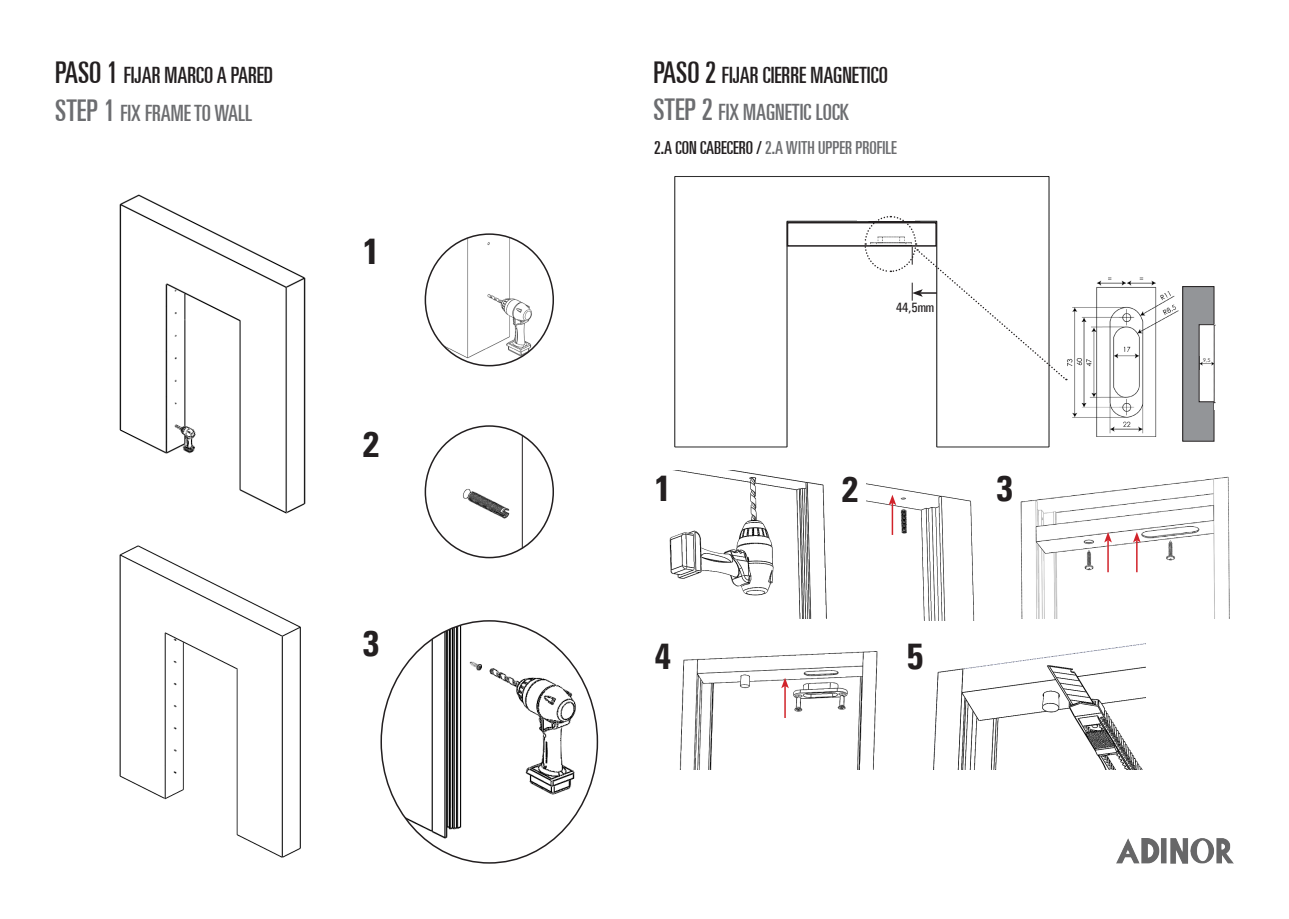
<style>
.page{position:relative;width:1289px;height:919px;background:#fff}
.page>*{position:absolute;margin:0;border:0;box-sizing:border-box;transform-origin:0 0}
.t1{font:700 condensed 36px "Univers LT";color:#231f20}
.t2{font:ultra-condensed 22.5px "Univers LT";color:#231f20}
.t3{font:ultra-condensed 22.5px "Univers LT";color:#6c6d70}
.t4{font:ultra-condensed 18px "Univers LT";color:#6c6d70}
.t5{font:500 condensed 13.5px "Univers";color:#231f20}
.t6{font:5.25px "Century Gothic";color:#231f20}
.s1{font-size:30px}
.s2{color:#231f20}
</style>
<div class="page">
<img style="left:1020px;top:476px;width:210px;height:142px">
<img style="left:679px;top:651px;width:199px;height:118px">
<svg style="left:795px;top:695px;width:3px;height:7px"></svg>
<img style="left:933px;top:643px;width:212px;height:126px">
<img style="left:669px;top:470px;width:158px;height:148px">
<img style="left:867px;top:483px;width:108px;height:137px">
<img style="left:1116px;top:838px;width:117px;height:25px">
<img style="left:119px;top:194px;width:187px;height:320px">
<img style="left:119px;top:545px;width:182px;height:313px">
<img style="left:435px;top:236px;width:118px;height:129px">
<img style="left:383px;top:620px;width:214px;height:242px">
<img style="left:427px;top:426px;width:126px;height:131px">
<hr style="left:522px;top:435px;width:1px;height:113px;background:#231f20">
<img style="left:674px;top:176px;width:392px;height:272px">
<img style="left:1066px;top:277px;width:113px;height:160px">
<div style="left:857px;top:210px;width:57px;height:11px;background:#fff"></div>
<div style="left:1182px;top:286px;width:31px;height:155px;background:#939598"></div>
<div style="left:1182px;top:286px;width:32px;height:155px;border:1px solid #231f20"></div>
<div style="left:1199px;top:324px;width:21px;height:78px;background:#fff"></div>
<div style="left:1198px;top:324px;width:22px;height:78px;border:1px solid #231f20"></div>
<div style="left:1214px;top:324px;width:7px;height:85px;background:#fff"></div>
<img style="left:1199px;top:356px;width:14px;height:14px">
<svg style="left:1213px;top:325px;width:2px;height:78px"></svg>
<div style="left:1202px;top:357px;width:8px;height:6px;background:#fff"></div>
<hr style="left:1107px;top:540px;width:1px;height:32px;background:#d1232a">
<svg style="left:1104px;top:532px;width:7px;height:10px"></svg>
<hr style="left:1136px;top:540px;width:1px;height:32px;background:#d1232a">
<svg style="left:1132px;top:532px;width:8px;height:10px"></svg>
<hr style="left:891px;top:503px;width:2px;height:32px;background:#d1232a">
<svg style="left:888px;top:494px;width:8px;height:11px"></svg>
<hr style="left:784px;top:686px;width:1px;height:32px;background:#d1232a">
<svg style="left:781px;top:677px;width:7px;height:11px"></svg>
<div style="left:786px;top:222px;width:150px;height:25px;border:2px solid #231f20"></div>
<svg style="left:863px;top:215px;width:203px;height:165px"></svg>
<p class="t2" style="left:55px;top:62px;width:219px"><span class="s1">PASO 1</span> FIJAR MARCO A PARED</p>
<p class="t3" style="left:55px;top:100px;width:198px"><span class="s1">STEP 1</span> FIX FRAME TO WALL</p>
<p class="t1" style="left:363px;top:229px;width:17px">1</p>
<p class="t1" style="left:363px;top:422px;width:17px">2</p>
<p class="t1" style="left:363px;top:621px;width:17px">3</p>
<p class="t2" style="left:653px;top:62px;width:236px"><span class="s1">PASO 2</span> FIJAR CIERRE MAGNETICO</p>
<p class="t3" style="left:653px;top:100px;width:197px"><span class="s1">STEP 2</span> FIX MAGNETIC LOCK</p>
<p class="t4" style="left:654px;top:137px;width:244px"><span class="s2">2.A CON CABECERO /</span> 2.A WITH UPPER PROFILE</p>
<p class="t5" style="left:896px;top:300px;width:40px">44,5mm</p>
<p class="t1" style="left:655px;top:465px;width:17px">1</p>
<p class="t1" style="left:842px;top:467px;width:17px">2</p>
<p class="t1" style="left:655px;top:633px;width:17px">4</p>
<p class="t1" style="left:907px;top:633px;width:17px">5</p>
<p class="t1" style="left:996px;top:465px;width:17px">3</p>
<p class="t6" style="left:1202px;top:356px;width:9px">9,5</p>
</div>
